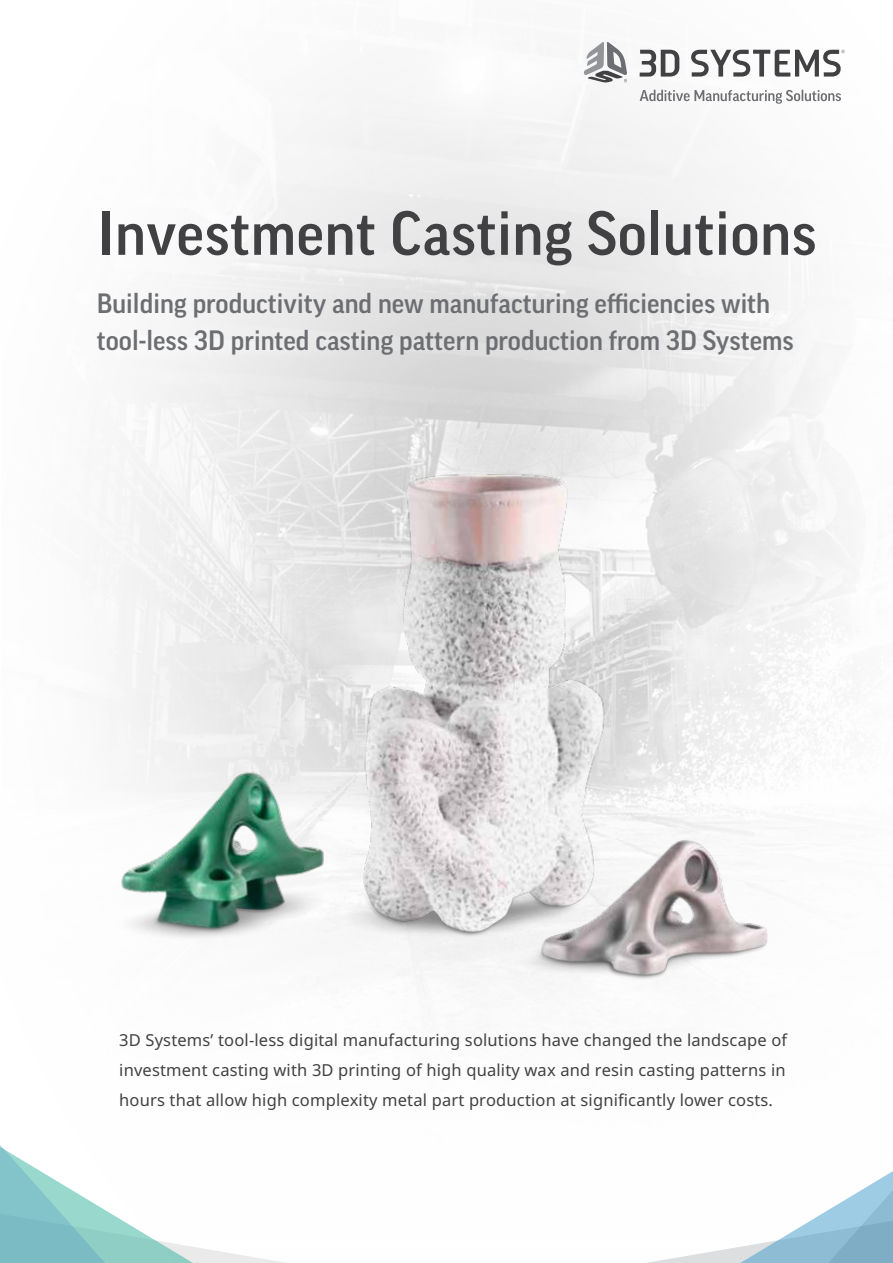
<style>
.page{position:relative;width:893px;height:1263px;background:#fff}
.page>*{position:absolute;margin:0;border:0;box-sizing:border-box;transform-origin:0 0}
.t1{font:500 60px "Good Pro";letter-spacing:.01em;color:#414042}
.t2{font:500 27px/37.5px "Good Pro";color:#6d6e71}
.t3{font:16.5px/30px "Noto Sans";letter-spacing:.01em;color:#414042;text-align:justify}
</style>
<div class="page">
<img style="left:19px;top:398px;width:813px;height:594px">
<svg style="left:640px;top:90px;width:201px;height:14px"></svg>
<svg style="left:640px;top:50px;width:39px;height:27px"></svg>
<svg style="left:691px;top:50px;width:153px;height:27px"></svg>
<svg style="left:584px;top:42px;width:43px;height:41px"></svg>
<svg style="left:0;top:1145px;width:285px;height:118px"></svg>
<svg style="left:647px;top:1171px;width:246px;height:92px"></svg>
<h1 class="t1" style="left:97px;top:199px;width:721px">Investment Casting Solutions</h1>
<h2 class="t2" style="left:97px;top:284px;width:698px">Building productivity and new manufacturing efficiencies with tool-less 3D printed casting pattern production from 3D Systems</h2>
<p class="t3" style="left:119px;top:1025px;width:669px">3D Systems’ tool-less digital manufacturing solutions have changed the landscape of investment casting with 3D printing of high quality wax and resin casting patterns in hours that allow high complexity metal part production at significantly lower costs.</p>
</div>
